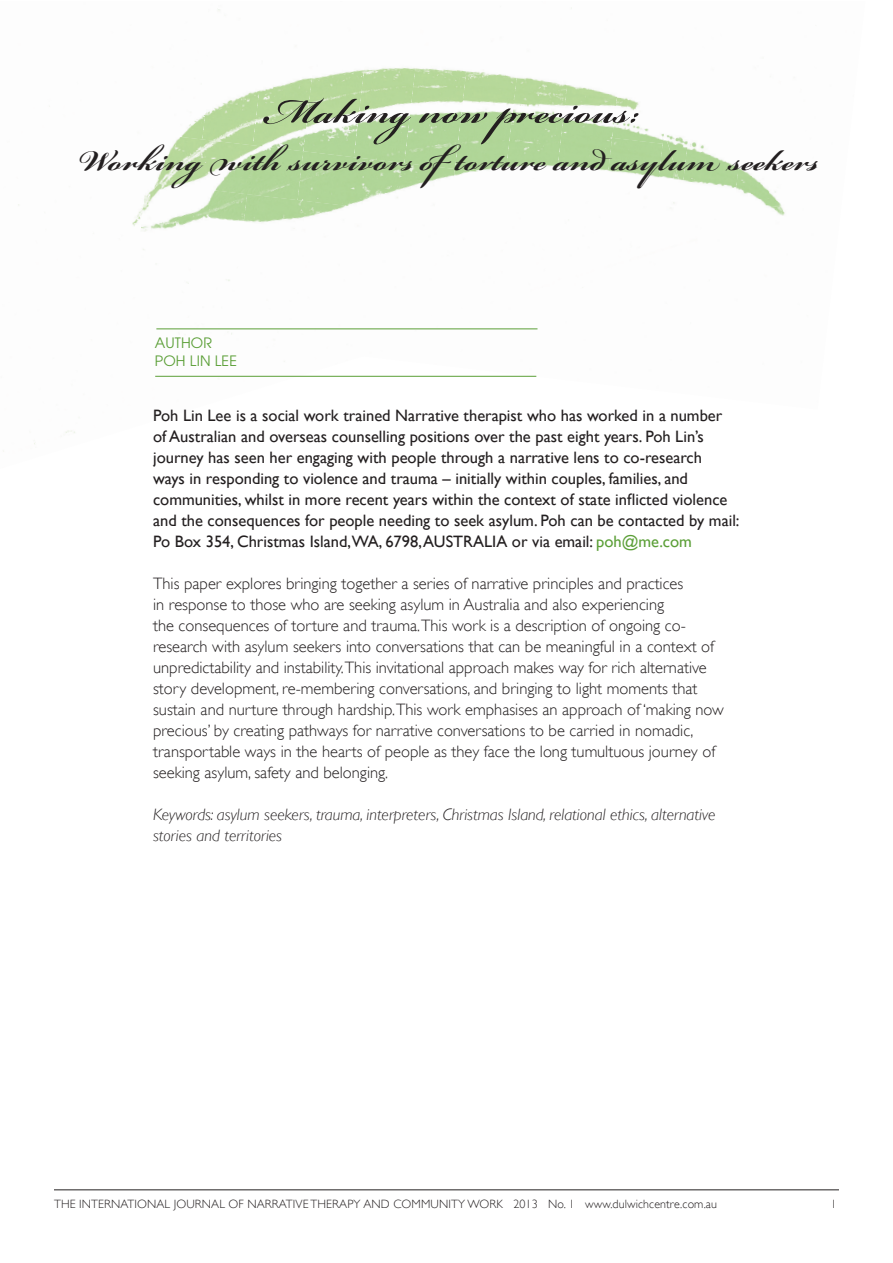
<style>
.page{position:relative;width:893px;height:1263px;background:#fff}
.page>*{position:absolute;margin:0;border:0;box-sizing:border-box;transform-origin:0 0}
.t1{font:700 54px "Bickham Script Pro";letter-spacing:.01em;color:#231f20}
.t2{font:700 45px "Bickham Script Pro";letter-spacing:.01em;color:#231f20}
.t3{font:300 16.5px/21px "Gill Sans";color:#231f20}
.t4{font:16.5px/21px "Gill Sans";color:#231f20}
.t5{font:italic 300 16.5px/21px "Gill Sans";color:#231f20}
.t6{font:14.25px/18px "ITC Avant Garde Pro";letter-spacing:.01em;color:#5b9f37}
.t7{font:300 12px "Gill Sans";letter-spacing:.01em;color:#231f20}
.s1{color:#5b9f37}
</style>
<div class="page">
<img style="left:752px;top:176px;width:27px;height:26px">
<img style="left:763px;top:202px;width:22px;height:14px">
<img style="left:700px;top:145px;width:52px;height:50px">
<img style="left:500px;top:328px;width:38px;height:49px">
<img style="left:479px;top:329px;width:28px;height:43px">
<img style="left:132px;top:211px;width:8px;height:15px">
<img style="left:663px;top:135px;width:37px;height:69px">
<img style="left:624px;top:98px;width:40px;height:46px">
<img style="left:624px;top:138px;width:39px;height:40px">
<img style="left:573px;top:86px;width:51px;height:87px">
<img style="left:455px;top:169px;width:151px;height:7px">
<img style="left:505px;top:77px;width:68px;height:99px">
<img style="left:455px;top:71px;width:68px;height:104px">
<img style="left:422px;top:68px;width:50px;height:101px">
<img style="left:303px;top:151px;width:152px;height:43px">
<img style="left:354px;top:67px;width:68px;height:96px">
<img style="left:247px;top:194px;width:151px;height:35px">
<img style="left:303px;top:67px;width:68px;height:90px">
<img style="left:270px;top:67px;width:51px;height:84px">
<img style="left:157px;top:133px;width:146px;height:67px">
<img style="left:202px;top:9px;width:68px;height:136px">
<img style="left:140px;top:182px;width:107px;height:50px">
<img style="left:157px;top:9px;width:62px;height:131px">
<img style="left:156px;top:329px;width:29px;height:1px">
<hr style="left:54px;top:1189px;width:785px;height:1px;background:#231f20">
<hr style="left:156px;top:328px;width:381px;height:1px;background:#5b9f37">
<hr style="left:155px;top:376px;width:381px;height:1px;background:#5b9f37">
<h1 class="t1" style="left:265px;top:72px;width:376px">Making now precious:</h1>
<h2 class="t2" style="left:78px;top:129px;width:742px">Working with survivors oftorture andasylum seekers</h2>
<p class="t6" style="left:155px;top:334px;width:84px">AUTHOR<br>POH LIN LEE</p>
<p class="t4" style="left:153px;top:404px;width:588px">Poh Lin Lee is a social work trained Narrative therapist who has worked in a number of Australian and overseas counselling positions over the past eight years. Poh Lin’s journey has seen her engaging with people through a narrative lens to co-research<br>ways in responding to violence and trauma – initially within couples, families, and communities, whilst in more recent years within the context of state inflicted violence and the consequences for people needing to seek asylum. Poh can be contacted by mail:<br>Po Box 354, Christmas Island,WA, 6798, AUSTRALIA or via email: <span class="s1">poh@me.com</span></p>
<p class="t3" style="left:153px;top:573px;width:572px">This paper explores bringing together a series of narrative principles and practices<br>in response to those who are seeking asylum in Australia and also experiencing<br>the consequences of torture and trauma.This work is a description of ongoing co&shy;research with asylum seekers into conversations that can be meaningful in a context of unpredictability and instability.This invitational approach makes way for rich alternative story development, re-membering conversations, and bringing to light moments that sustain and nurture through hardship.This work emphasises an approach of ‘making now precious’ by creating pathways for narrative conversations to be carried in nomadic, transportable ways in the hearts of people as they face the long tumultuous journey of seeking asylum, safety and belonging.</p>
<p class="t5" style="left:153px;top:804px;width:564px">Keywords: asylum seekers, trauma, interpreters, Christmas Island, relational ethics, alternative stories and territories</p>
<p class="t7" style="left:54px;top:1197px;width:664px">THE INTERNATIONAL JOURNAL OF NARRATIVE THERAPY AND COMMUNITY WORK 2013 No. 1 www.dulwichcentre.com.au</p>
<p class="t7" style="left:831px;top:1197px;width:7px">1</p>
</div>
